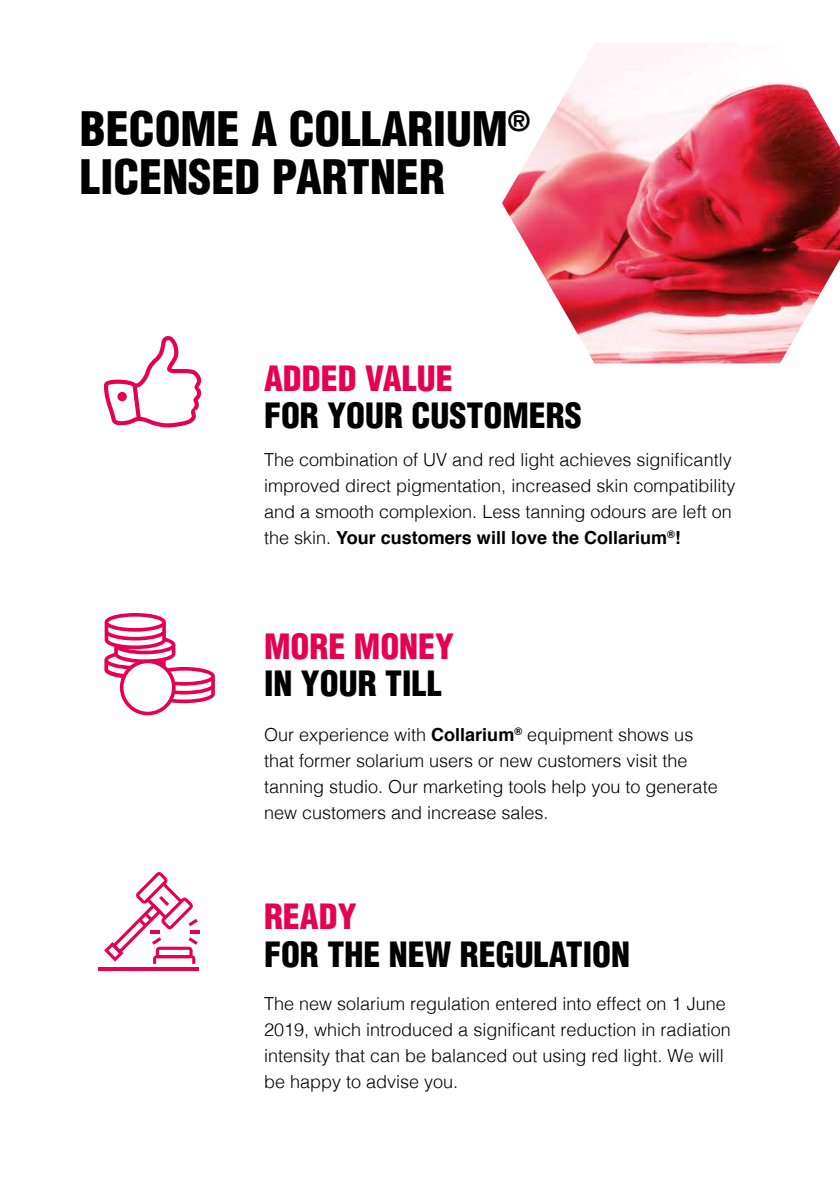
<style>
.page{position:relative;width:840px;height:1191px;background:#fff}
.page>*{position:absolute;margin:0;border:0;box-sizing:border-box;transform-origin:0 0}
.t1{font:900 condensed 46.4px/48.2px "Helvetica LT";color:#000}
.t2{font:900 condensed 34px "Helvetica LT";color:#000}
.t3{font:900 condensed 34px "Helvetica LT";color:#e50051}
.t4{font:300 18px/26px "Helvetica";color:#000}
.s1{font-weight:700}
</style>
<div class="page">
<img style="left:502px;top:43px;width:337px;height:320px">
<hr style="left:98px;top:967px;width:101px;height:3px;background:#e50051">
<svg style="left:104px;top:872px;width:95px;height:92px"></svg>
<svg style="left:104px;top:613px;width:111px;height:102px"></svg>
<svg style="left:104px;top:336px;width:97px;height:91px"></svg>
<h1 class="t1" style="left:80px;top:105px;width:452px">BECOME A COLLARIUM<sup>®<br></sup>LICENSED PARTNER</h1>
<h2 class="t3" style="left:264px;top:357px;width:190px">ADDED VALUE</h2>
<h2 class="t2" style="left:264px;top:394px;width:319px">FOR YOUR CUSTOMERS</h2>
<p class="t4" style="left:264px;top:445px;width:473px">The combination of UV and red light achieves significantly improved direct pigmentation, increased skin compatibility and a smooth complexion. Less tanning odours are left on the skin. <span class="s1">Your customers will love the Collarium</span><sup>®</sup><span class="s1">!</span></p>
<h2 class="t3" style="left:264px;top:625px;width:191px">MORE MONEY</h2>
<h2 class="t2" style="left:264px;top:662px;width:179px">IN YOUR TILL</h2>
<p class="t4" style="left:264px;top:720px;width:455px">Our experience with <span class="s1">Collarium</span><sup>®</sup> equipment shows us that former solarium users or new customers visit the tanning studio. Our marketing tools help you to generate new customers and increase sales.</p>
<h2 class="t3" style="left:264px;top:895px;width:94px">READY</h2>
<h2 class="t2" style="left:264px;top:933px;width:367px">FOR THE NEW REGULATION</h2>
<p class="t4" style="left:264px;top:989px;width:468px">The new solarium regulation entered into effect on 1 June 2019, which introduced a significant reduction in radiation intensity that can be balanced out using red light. We will be happy to advise you.</p>
</div>
